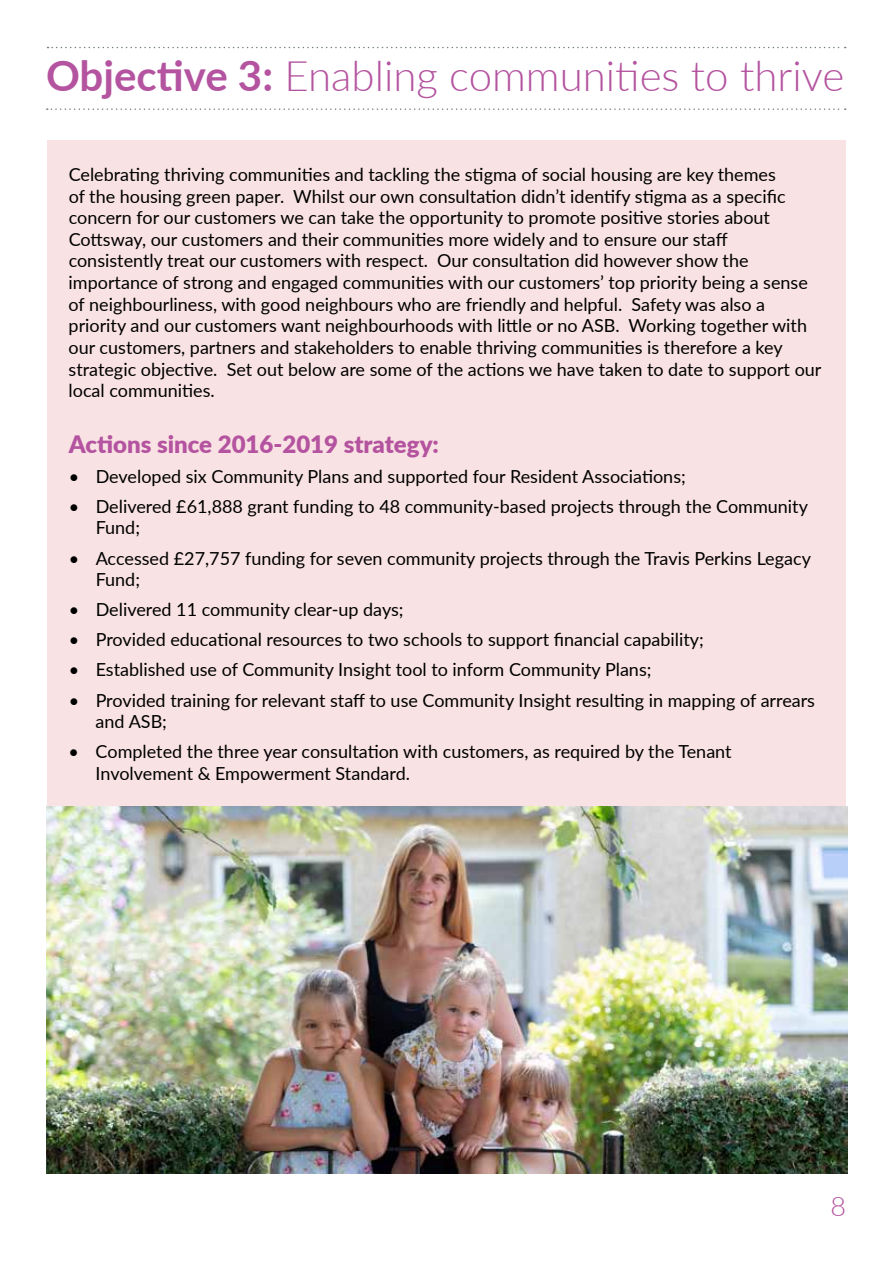
<style>
.page{position:relative;width:893px;height:1263px;background:#fff}
.page>*{position:absolute;margin:0;border:0;box-sizing:border-box;transform-origin:0 0}
.t1{font:300 42px "Lato";color:#b4539f}
.t2{font:300 27px "Lato";color:#b4539f}
.t3{font:900 24px "Lato";color:#b4539f}
.t4{font:18px/21.6px "Lato";color:#000}
.s1{font-weight:700}
</style>
<div class="page">
<div style="left:47px;top:140px;width:799px;height:666px;background:#f9e2e3"></div>
<svg style="left:48px;top:47px;width:798px;height:1px"></svg>
<svg style="left:47px;top:108px;width:799px;height:2px"></svg>
<img style="left:46px;top:806px;width:801px;height:368px">
<h1 class="t1" style="left:46px;top:47px;width:800px"><span class="s1">Objective 3:</span> Enabling communities to thrive</h1>
<p class="t4" style="left:69px;top:163px;width:754px">Celebrating thriving communities and tackling the stigma of social housing are key themes<br>of the housing green paper. Whilst our own consultation didn’t identify stigma as a specific concern for our customers we can take the opportunity to promote positive stories about Cottsway, our customers and their communities more widely and to ensure our staff consistently treat our customers with respect. Our consultation did however show the importance of strong and engaged communities with our customers’ top priority being a sense of neighbourliness, with good neighbours who are friendly and helpful. Safety was also a priority and our customers want neighbourhoods with little or no ASB. Working together with our customers, partners and stakeholders to enable thriving communities is therefore a key strategic objective. Set out below are some of the actions we have taken to date to support our local communities.</p>
<h3 class="t3" style="left:69px;top:426px;width:372px">Actions since 2016-2019 strategy:</h3>
<p class="t4" style="left:69px;top:465px;width:619px">• Developed six Community Plans and supported four Resident Associations;</p>
<p class="t4" style="left:96px;top:495px;width:714px;text-indent:-27px">• Delivered £61,888 grant funding to 48 community-based projects through the Community<br>Fund;</p>
<p class="t4" style="left:96px;top:546px;width:717px;text-indent:-27px">• Accessed £27,757 funding for seven community projects through the Travis Perkins Legacy<br>Fund;</p>
<p class="t4" style="left:69px;top:598px;width:336px">• Delivered 11 community clear-up days;</p>
<p class="t4" style="left:69px;top:628px;width:637px">• Provided educational resources to two schools to support financial capability;</p>
<p class="t4" style="left:69px;top:658px;width:584px">• Established use of Community Insight tool to inform Community Plans;</p>
<p class="t4" style="left:96px;top:688px;width:721px;text-indent:-27px">• Provided training for relevant staff to use Community Insight resulting in mapping of arrears and ASB;</p>
<p class="t4" style="left:96px;top:740px;width:637px;text-indent:-27px">• Completed the three year consultation with customers, as required by the Tenant<br>Involvement &amp; Empowerment Standard.</p>
<h2 class="t2" style="left:830px;top:1188px;width:17px">8</h2>
</div>
